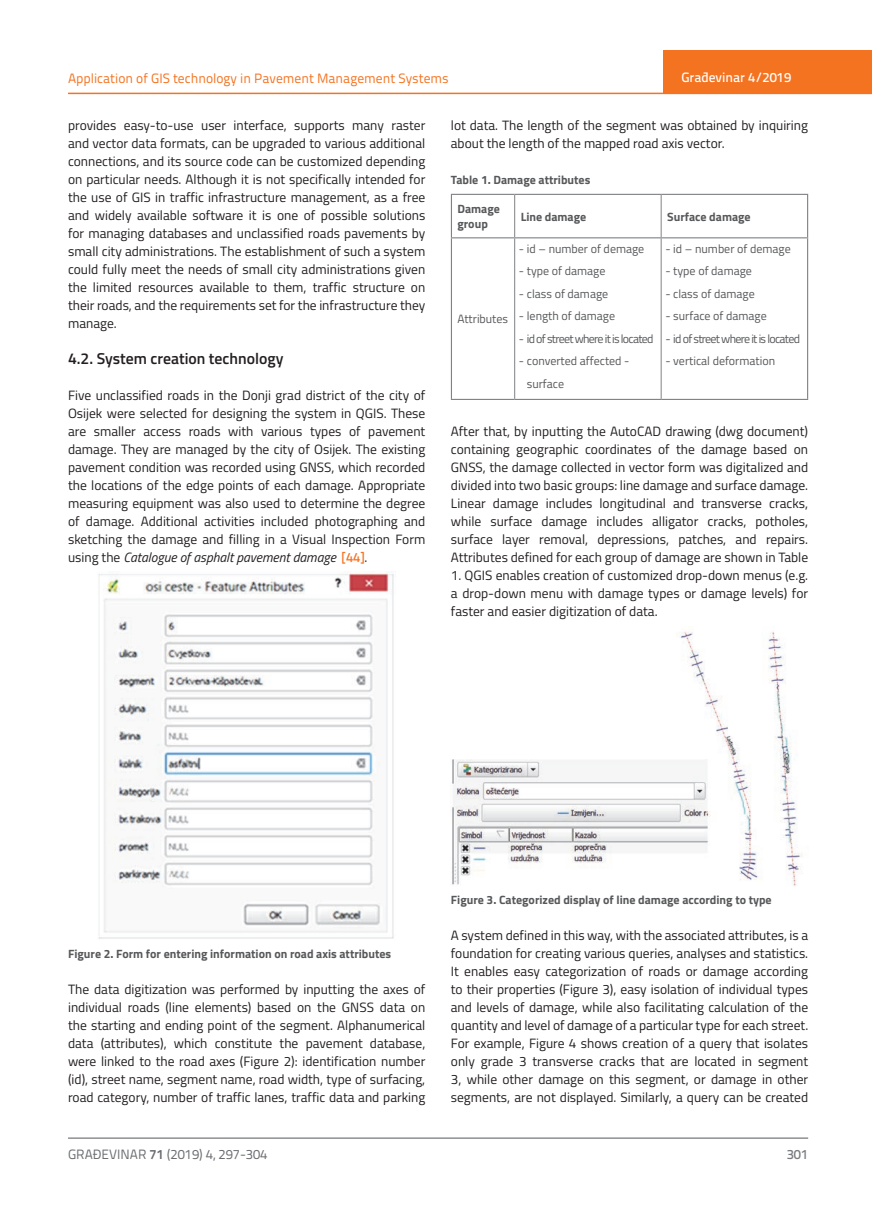
<style>
.page{position:relative;width:872px;height:1212px;background:#fff}
.page>*{position:absolute;margin:0;border:0;box-sizing:border-box;transform-origin:0 0}
.t1{font:600 15.75px "Titillium";color:#231f20}
.t2{font:13.5px/18px "Titillium";color:#231f20;text-align:justify}
.t3{font:13.5px "Titillium Text 22 L";color:#f47321}
.t4{font:13.5px "Titillium Text 22 L";color:#6c6d70}
.t5{font:500 13.5px "Titillium Text 22 L";color:#fff}
.t6{font:500 13.5px "Titillium Text 22 L";color:#787a7d}
.t7{font:12px/22.5px "Titillium";color:#57585a}
.t8{font:700 12px/15px "Titillium";color:#57585a}
.t9{font:12px "Titillium";letter-spacing:-.06em;color:#57585a}
.s1{font-style:italic}
.s2{font-family:"Titillium Text 22 L";font-weight:500;color:#f47321}
.s3{font-weight:700}
</style>
<div class="page">
<hr style="left:68px;top:93px;width:804px;height:1px;background:#f47321">
<div style="left:663px;top:50px;width:209px;height:44px;background:#f47321"></div>
<hr style="left:68px;top:1138px;width:740px;height:1px;background:#57585a">
<img style="left:98px;top:572px;width:296px;height:367px">
<hr style="left:514px;top:195px;width:1px;height:42px;background:#808285">
<hr style="left:661px;top:195px;width:1px;height:42px;background:#808285">
<hr style="left:514px;top:238px;width:1px;height:161px;background:#808285">
<hr style="left:661px;top:238px;width:1px;height:161px;background:#808285">
<hr style="left:451px;top:238px;width:1px;height:161px;background:#808285">
<hr style="left:807px;top:238px;width:1px;height:161px;background:#808285">
<hr style="left:451px;top:399px;width:63px;height:1px;background:#808285">
<hr style="left:514px;top:399px;width:147px;height:1px;background:#808285">
<hr style="left:661px;top:399px;width:147px;height:1px;background:#808285">
<hr style="left:451px;top:194px;width:63px;height:1px;background:#808285">
<hr style="left:451px;top:195px;width:1px;height:42px;background:#808285">
<hr style="left:514px;top:194px;width:147px;height:1px;background:#808285">
<hr style="left:661px;top:194px;width:147px;height:1px;background:#808285">
<hr style="left:807px;top:195px;width:1px;height:42px;background:#808285">
<hr style="left:451px;top:237px;width:63px;height:1px;background:#808285">
<hr style="left:514px;top:237px;width:147px;height:1px;background:#808285">
<hr style="left:661px;top:237px;width:147px;height:1px;background:#808285">
<img style="left:452px;top:631px;width:351px;height:255px">
<p class="t3" style="left:68px;top:68px;width:382px">Application of GIS technology in Pavement Management Systems</p>
<p class="t2" style="left:68px;top:115px;width:359px">provides easy-to-use user interface, supports many raster and vector data formats, can be upgraded to various additional connections, and its source code can be customized depending on particular needs. Although it is not specifically intended for the use of GIS in traffic infrastructure management, as a free and widely available software it is one of possible solutions for managing databases and unclassified roads pavements by small city administrations. The establishment of such a system could fully meet the needs of small city administrations given the limited resources available to them, traffic structure on their roads, and the requirements set for the infrastructure they manage.</p>
<p class="t1" style="left:68px;top:346px;width:217px">4.2. System creation technology</p>
<p class="t2" style="left:68px;top:385px;width:359px">Five unclassified roads in the Donji grad district of the city of Osijek were selected for designing the system in QGIS. These are smaller access roads with various types of pavement damage. They are managed by the city of Osijek. The existing pavement condition was recorded using GNSS, which recorded the locations of the edge points of each damage. Appropriate measuring equipment was also used to determine the degree of damage. Additional activities included photographing and sketching the damage and filling in a Visual Inspection Form using the <span class="s1">Catalogue of asphalt pavement damage</span> <span class="s2">[44]</span>.</p>
<p class="t5" style="left:681px;top:67px;width:111px">Građevinar 4/2019</p>
<p class="t2" style="left:451px;top:115px;width:359px">lot data. The length of the segment was obtained by inquiring about the length of the mapped road axis vector.</p>
<p class="t8" style="left:451px;top:171px;width:141px">Table 1. Damage attributes</p>
<p class="t8" style="left:457px;top:201px;width:44px">Damage group</p>
<p class="t8" style="left:520px;top:208px;width:67px">Line damage</p>
<p class="t8" style="left:667px;top:208px;width:85px">Surface damage</p>
<p class="t7" style="left:519px;top:237px;width:127px">- id – number of demage</p>
<p class="t7" style="left:519px;top:259px;width:88px">- type of damage</p>
<p class="t7" style="left:519px;top:282px;width:91px">- class of damage</p>
<p class="t7" style="left:519px;top:304px;width:98px">- length of damage</p>
<p class="t9" style="left:519px;top:330px;width:136px">- id of street where it is located</p>
<p class="t7" style="left:527px;top:349px;width:104px;text-indent:-8px">- converted affected - surface</p>
<p class="t7" style="left:665px;top:237px;width:127px">- id – number of demage</p>
<p class="t7" style="left:665px;top:259px;width:88px">- type of damage</p>
<p class="t7" style="left:665px;top:282px;width:91px">- class of damage</p>
<p class="t7" style="left:665px;top:304px;width:103px">- surface of damage</p>
<p class="t9" style="left:665px;top:330px;width:136px">- id of street where it is located</p>
<p class="t7" style="left:665px;top:349px;width:111px">- vertical deformation</p>
<p class="t7" style="left:457px;top:307px;width:52px">Attributes</p>
<p class="t2" style="left:451px;top:421px;width:359px">After that, by inputting the AutoCAD drawing (dwg document) containing geographic coordinates of the damage based on GNSS, the damage collected in vector form was digitalized and divided into two basic groups: line damage and surface damage.<br>Linear damage includes longitudinal and transverse cracks, while surface damage includes alligator cracks, potholes, surface layer removal, depressions, patches, and repairs.<br>Attributes defined for each group of damage are shown in Table</p>
<p class="t2" style="left:451px;top:565px;width:359px">1. QGIS enables creation of customized drop-down menus (e.g. a drop-down menu with damage types or damage levels) for faster and easier digitization of data.</p>
<p class="t8" style="left:68px;top:946px;width:325px">Figure 2. Form for entering information on road axis attributes</p>
<p class="t2" style="left:68px;top:980px;width:359px">The data digitization was performed by inputting the axes of individual roads (line elements) based on the GNSS data on the starting and ending point of the segment. Alphanumerical data (attributes), which constitute the pavement database, were linked to the road axes (Figure 2): identification number (id), street name, segment name, road width, type of surfacing, road category, number of traffic lanes, traffic data and parking</p>
<p class="t8" style="left:451px;top:892px;width:322px">Figure 3. Categorized display of line damage according to type</p>
<p class="t2" style="left:451px;top:926px;width:359px">A system defined in this way, with the associated attributes, is a foundation for creating various queries, analyses and statistics.<br>It enables easy categorization of roads or damage according to their properties (Figure 3), easy isolation of individual types and levels of damage, while also facilitating calculation of the quantity and level of damage of a particular type for each street.<br>For example, Figure 4 shows creation of a query that isolates only grade 3 transverse cracks that are located in segment 3, while other damage on this segment, or damage in other segments, are not displayed. Similarly, a query can be created</p>
<p class="t4" style="left:68px;top:1144px;width:201px">GRAĐEVINAR <span class="s3">71</span> (2019) 4, 297-304</p>
<p class="t6" style="left:786px;top:1144px;width:23px">301</p>
</div>
